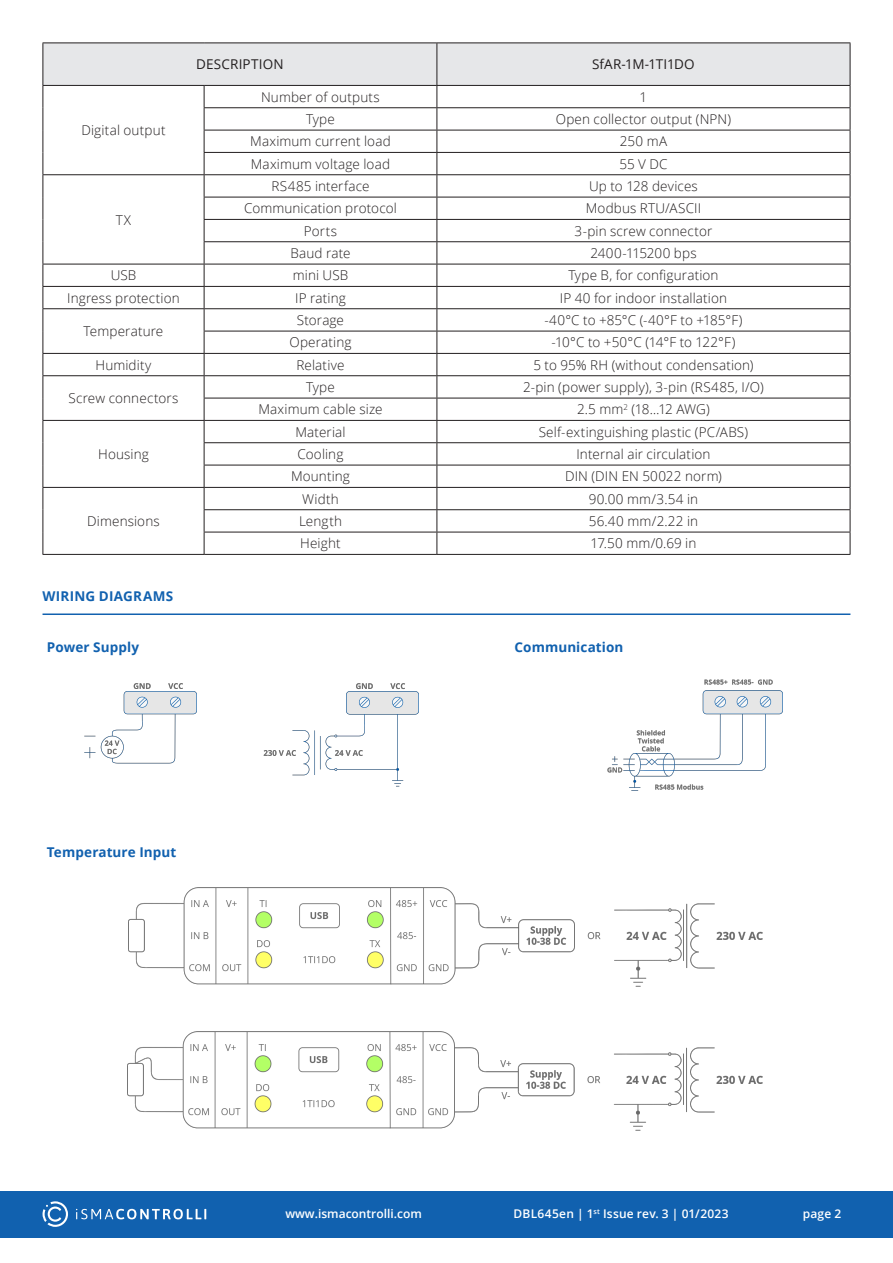
<style>
.page{position:relative;width:893px;height:1263px;background:#fff}
.page>*{position:absolute;margin:0;border:0;box-sizing:border-box;transform-origin:0 0}
.p-table-text{font:300 13.5px "Open Sans";letter-spacing:.01em;color:#231f20}
.p-small_title{font:700 13.5px "Open Sans";letter-spacing:.01em;color:#1161af}
.p-table-heading{font:13.5px "Open Sans";letter-spacing:-.005em;color:#231f20}
.p-paragraph_title{font:700 13.5px "Open Sans";letter-spacing:.02em;color:#1161af}
.p-table-heading-2{font:13.5px "Open Sans";letter-spacing:.015em;color:#231f20}
.t1{font:600 12px "Open Sans";letter-spacing:.01em;color:#fff}
</style>
<div class="page">
<div style="left:0;top:1191px;width:893px;height:46px;background:#1161af"></div>
<svg style="left:43px;top:1201px;width:25px;height:26px"></svg>
<svg style="left:76px;top:1209px;width:130px;height:10px"></svg>
<hr style="left:43px;top:613px;width:807px;height:2px;background:#1161af">
<hr style="left:43px;top:554px;width:161px;height:1px;background:#231f20">
<hr style="left:204px;top:554px;width:233px;height:1px;background:#231f20">
<hr style="left:437px;top:554px;width:413px;height:1px;background:#231f20">
<svg style="left:43px;top:43px;width:808px;height:511px"></svg>
<hr style="left:43px;top:487px;width:161px;height:1px;background:#231f20">
<hr style="left:437px;top:43px;width:1px;height:42px;background:#231f20">
<img style="left:85px;top:683px;width:111px;height:81px">
<img style="left:263px;top:683px;width:156px;height:104px">
<img style="left:607px;top:679px;width:175px;height:112px">
<img style="left:128px;top:887px;width:635px;height:100px">
<img style="left:128px;top:1031px;width:635px;height:100px">
<p class="p-table-text" style="left:81px;top:121px;width:86px">Digital output</p>
<p class="p-table-text" style="left:116px;top:210px;width:17px">TX</p>
<p class="p-table-heading-2" style="left:196px;top:55px;width:89px">DESCRIPTION</p>
<p class="p-table-heading" style="left:592px;top:55px;width:104px">SfAR-1M-1TI1DO</p>
<p class="p-table-text" style="left:261px;top:88px;width:120px">Number of outputs</p>
<p class="p-table-text" style="left:640px;top:88px;width:9px">1</p>
<p class="p-table-text" style="left:306px;top:110px;width:30px">Type</p>
<p class="p-table-text" style="left:556px;top:110px;width:177px">Open collector output (NPN)</p>
<p class="p-table-text" style="left:250px;top:132px;width:142px">Maximum current load</p>
<p class="p-table-text" style="left:620px;top:132px;width:49px">250 mA</p>
<p class="p-table-text" style="left:251px;top:155px;width:141px">Maximum voltage load</p>
<p class="p-table-text" style="left:619px;top:155px;width:50px">55 V DC</p>
<p class="p-table-text" style="left:271px;top:177px;width:100px">RS485 interface</p>
<p class="p-table-text" style="left:589px;top:177px;width:110px">Up to 128 devices</p>
<p class="p-table-text" style="left:244px;top:199px;width:154px">Communication protocol</p>
<p class="p-table-text" style="left:586px;top:199px;width:117px">Modbus RTU/ASCII</p>
<p class="p-table-text" style="left:304px;top:222px;width:35px">Ports</p>
<p class="p-table-text" style="left:575px;top:222px;width:139px">3-pin screw connector</p>
<p class="p-table-text" style="left:290px;top:244px;width:62px">Baud rate</p>
<p class="p-table-text" style="left:590px;top:244px;width:108px">2400-115200 bps</p>
<p class="p-table-text" style="left:111px;top:266px;width:27px">USB</p>
<p class="p-table-text" style="left:293px;top:266px;width:57px">mini USB</p>
<p class="p-table-text" style="left:568px;top:266px;width:152px">Type B, for configuration</p>
<p class="p-table-text" style="left:67px;top:289px;width:114px">Ingress protection</p>
<p class="p-table-text" style="left:295px;top:289px;width:52px">IP rating</p>
<p class="p-table-text" style="left:560px;top:289px;width:169px">IP 40 for indoor installation</p>
<p class="p-table-text" style="left:84px;top:322px;width:81px">Temperature</p>
<p class="p-table-text" style="left:297px;top:311px;width:49px">Storage</p>
<p class="p-table-text" style="left:544px;top:311px;width:200px">-40°C to +85°C (-40°F to +185°F)</p>
<p class="p-table-text" style="left:289px;top:333px;width:63px">Operating</p>
<p class="p-table-text" style="left:552px;top:333px;width:185px">-10°C to +50°C (14°F to 122°F)</p>
<p class="p-table-text" style="left:96px;top:356px;width:57px">Humidity</p>
<p class="p-table-text" style="left:296px;top:356px;width:50px">Relative</p>
<p class="p-table-text" style="left:533px;top:356px;width:222px">5 to 95% RH (without condensation)</p>
<p class="p-table-text" style="left:68px;top:389px;width:111px">Screw connectors</p>
<p class="p-table-text" style="left:306px;top:378px;width:30px">Type</p>
<p class="p-table-text" style="left:523px;top:378px;width:242px">2-pin (power supply), 3-pin (RS485, I/O)</p>
<p class="p-table-text" style="left:258px;top:400px;width:126px">Maximum cable size</p>
<p class="p-table-text" style="left:577px;top:400px;width:134px">2.5 mm<sup>2</sup> (18…12 AWG)</p>
<p class="p-table-text" style="left:98px;top:445px;width:52px">Housing</p>
<p class="p-table-text" style="left:87px;top:512px;width:74px">Dimensions</p>
<p class="p-paragraph_title" style="left:43px;top:586px;width:132px">WIRING DIAGRAMS</p>
<p class="p-table-text" style="left:295px;top:423px;width:52px">Material</p>
<p class="p-table-text" style="left:539px;top:423px;width:211px">Self-extinguishing plastic (PC/ABS)</p>
<p class="p-table-text" style="left:298px;top:445px;width:47px">Cooling</p>
<p class="p-table-text" style="left:576px;top:445px;width:136px">Internal air circulation</p>
<p class="p-table-text" style="left:291px;top:467px;width:61px">Mounting</p>
<p class="p-table-text" style="left:565px;top:467px;width:158px">DIN (DIN EN 50022 norm)</p>
<p class="p-table-text" style="left:302px;top:490px;width:38px">Width</p>
<p class="p-table-text" style="left:589px;top:490px;width:111px">90.00 mm/3.54 in</p>
<p class="p-table-text" style="left:299px;top:512px;width:45px">Length</p>
<p class="p-table-text" style="left:589px;top:512px;width:111px">56.40 mm/2.22 in</p>
<p class="p-table-text" style="left:300px;top:534px;width:42px">Height</p>
<p class="p-table-text" style="left:591px;top:534px;width:107px">17.50 mm/0.69 in</p>
<p class="p-small_title" style="left:47px;top:637px;width:94px">Power Supply</p>
<p class="p-small_title" style="left:514px;top:637px;width:110px">Communication</p>
<p class="p-small_title" style="left:47px;top:843px;width:131px">Temperature Input</p>
<p class="t1" style="left:285px;top:1205px;width:138px">www.ismacontrolli.com</p>
<p class="t1" style="left:513px;top:1205px;width:217px">DBL645en | 1<sup>st</sup> Issue rev. 3 | 01/2023</p>
<p class="t1" style="left:803px;top:1205px;width:40px">page 2</p>
</div>
